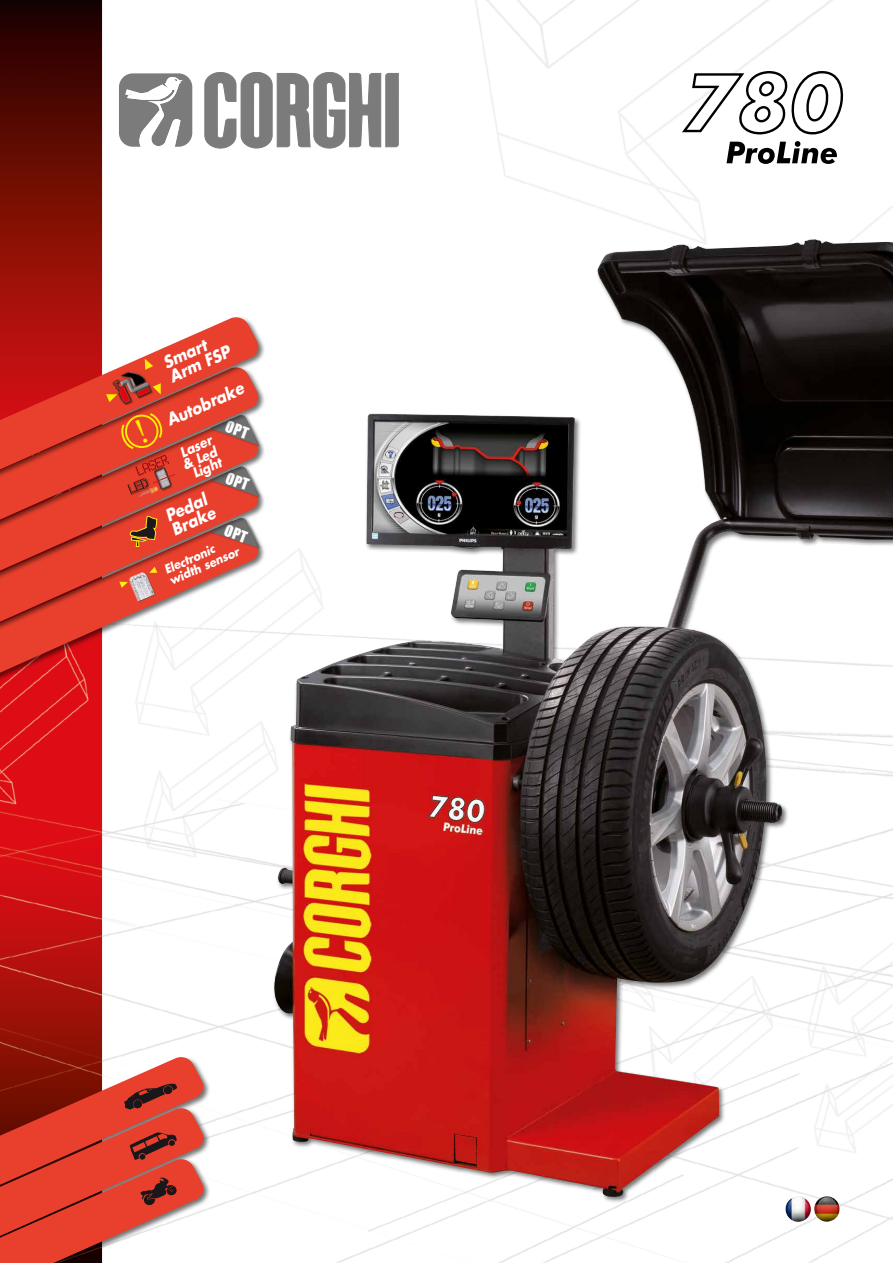
<style>
.page{position:relative;width:893px;height:1263px;background:#fff}
.page>*{position:absolute;margin:0;border:0;box-sizing:border-box;transform-origin:0 0}
._1-testo_icone_front{font:italic 700 16.5px/15px "Futura Std";color:#fff;scale:.9 1}
._1-testo_icone_front-2{font:italic 700 13.5px "Futura Std";color:#fff;scale:.9 1}
._1-testo_icone_front-3{font:italic 700 12px "Futura Std";color:#fff;scale:.93 1}
</style>
<div class="page">
<img style="left:0;top:0;width:102px;height:1055px">
<img style="left:102px;top:0;width:791px;height:1263px">
<div style="left:0;top:1158px;width:211px;height:105px;background:#000;opacity:.55"></div>
<svg style="left:0;top:1055px;width:205px;height:208px;background:#cc5344"></svg>
<svg style="left:205px;top:72px;width:193px;height:76px"></svg>
<svg style="left:119px;top:73px;width:73px;height:74px"></svg>
<div style="left:0;top:519px;width:266px;height:179px;background:#000;opacity:.55"></div>
<div style="left:0;top:316px;width:266px;height:179px;background:#000;opacity:.55"></div>
<div style="left:273px;top:238px;width:620px;height:966px;background:#000;opacity:.55"></div>
<img style="left:274px;top:239px;width:540px;height:958px">
<svg style="left:680px;top:70px;width:166px;height:94px"></svg>
<img style="left:785px;top:1196px;width:55px;height:26px">
<svg style="left:0;top:316px;width:260px;height:376px"></svg>
<p class="_1-testo_icone_front" style="left:161px;top:356px;width:74px;rotate:-24deg">Smart<br>Arm FSP</p>
<p class="_1-testo_icone_front" style="left:164px;top:414px;width:94px;rotate:-24deg">Autobrake</p>
<p class="_1-testo_icone_front-2" style="left:177px;top:445px;width:39px;rotate:-24deg">Laser</p>
<p class="_1-testo_icone_front-2" style="left:180px;top:457px;width:42px;rotate:-24deg">&amp; Led</p>
<p class="_1-testo_icone_front-2" style="left:190px;top:466px;width:35px;rotate:-24deg">Light</p>
<p class="_1-testo_icone_front" style="left:163px;top:510px;width:50px;rotate:-24deg">Pedal</p>
<p class="_1-testo_icone_front" style="left:169px;top:524px;width:53px;rotate:-24deg">Brake</p>
<p class="_1-testo_icone_front-3" style="left:162px;top:563px;width:60px;rotate:-24deg">Electronic</p>
<p class="_1-testo_icone_front-3" style="left:167px;top:574px;width:83px;rotate:-24deg">width sensor</p>
</div>
